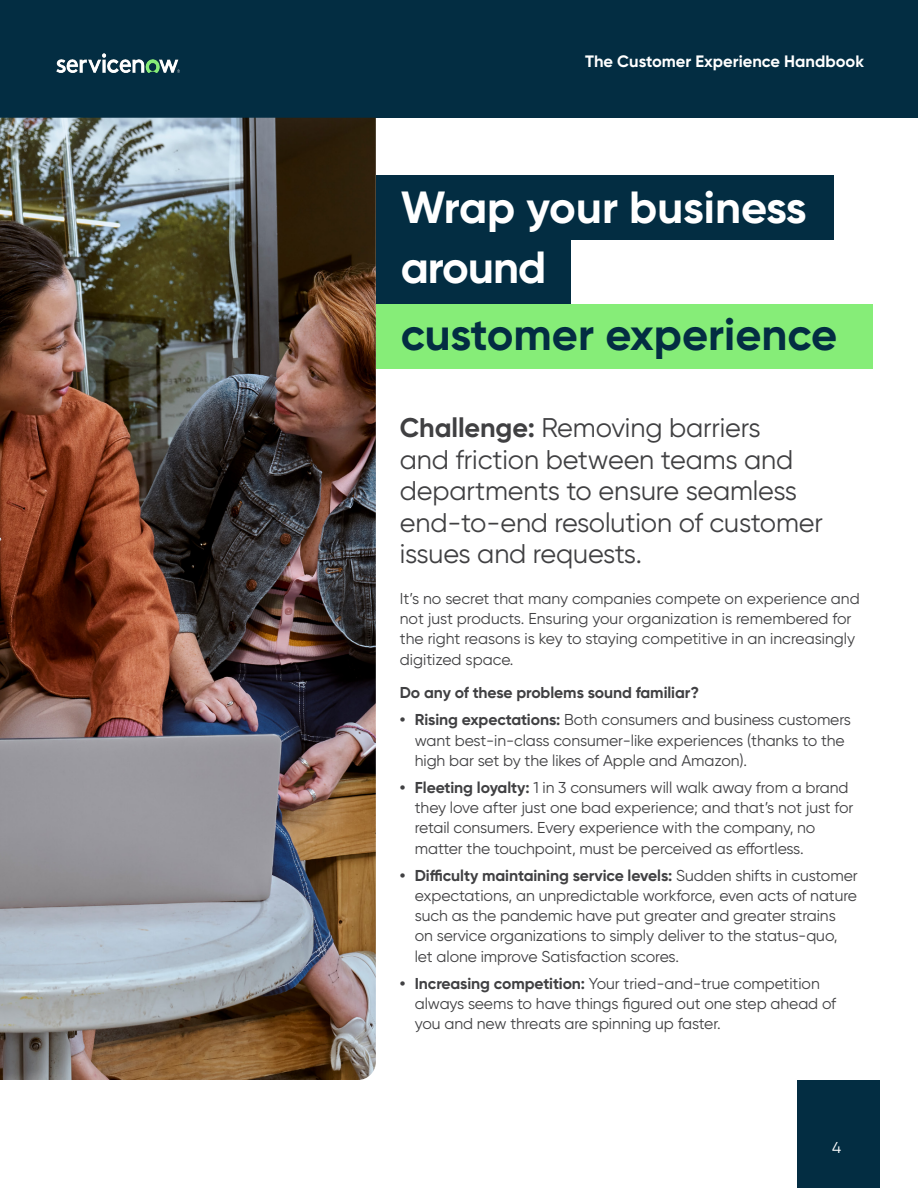
<style>
.page{position:relative;width:918px;height:1188px;background:#fff}
.page>*{position:absolute;margin:0;border:0;box-sizing:border-box;transform-origin:0 0}
.Subhead{font:700 45px "Gilroy";letter-spacing:-.02em;color:#fff}
.Subhead-2{font:700 45px "Gilroy";color:#032d42}
.Body{font:27px/31.5px "Gilroy";letter-spacing:-.005em;color:#404042}
.t1{font:700 16.5px "Gilroy";color:#fff}
.Body-2{font:15.75px/20.2px "Gilroy";letter-spacing:-.005em;color:#404042}
.Body-3{font:700 15.75px "Gilroy";letter-spacing:-.005em;color:#404042}
.t2{font:15.75px "Gilroy";color:#fff}
.s1{font-weight:700}
</style>
<div class="page">
<div style="left:797px;top:1080px;width:82px;height:108px;background:#032d42"></div>
<div style="left:0;top:0;width:918px;height:118px;background:#032d42"></div>
<img style="left:56px;top:54px;width:123px;height:18px">
<div style="left:376px;top:175px;width:458px;height:65px;background:#032d42"></div>
<div style="left:376px;top:240px;width:194px;height:65px;background:#032d42"></div>
<img style="left:0;top:118px;width:376px;height:962px">
<div style="left:376px;top:305px;width:497px;height:64px;background:#86ed78"></div>
<p class="t1" style="left:585px;top:51px;width:280px">The Customer Experience Handbook</p>
<p class="Subhead" style="left:401px;top:179px;width:408px">Wrap your business</p>
<p class="Subhead" style="left:401px;top:239px;width:147px">around</p>
<p class="Subhead-2" style="left:401px;top:306px;width:438px">customer experience</p>
<p class="Body" style="left:400px;top:412px;width:425px"><span class="s1">Challenge:</span> Removing barriers<br>and friction between teams and departments to ensure seamless end-to-end resolution of customer issues and requests.</p>
<p class="Body-2" style="left:400px;top:588px;width:461px">It’s no secret that many companies compete on experience and not just products. Ensuring your organization is remembered for the right reasons is key to staying competitive in an increasingly digitized space.</p>
<p class="Body-3" style="left:400px;top:683px;width:301px">Do any of these problems sound familiar?</p>
<p class="Body-2" style="left:415px;top:710px;width:438px;text-indent:-15px"><span class="s1">• Rising expectations:</span> Both consumers and business customers want best-in-class consumer-like experiences (thanks to the high bar set by the likes of Apple and Amazon).</p>
<p class="Body-2" style="left:415px;top:777px;width:440px;text-indent:-15px"><span class="s1">• Fleeting loyalty:</span> 1 in 3 consumers will walk away from a brand they love after just one bad experience; and that’s not just for retail consumers. Every experience with the company, no matter the touchpoint, must be perceived as effortless.</p>
<p class="Body-2" style="left:415px;top:865px;width:444px;text-indent:-15px"><span class="s1">• Difficulty maintaining service levels:</span> Sudden shifts in customer expectations, an unpredictable workforce, even acts of nature such as the pandemic have put greater and greater strains on service organizations to simply deliver to the status-quo, let alone improve Satisfaction scores.</p>
<p class="Body-2" style="left:415px;top:973px;width:423px;text-indent:-15px"><span class="s1">• Increasing competition:</span> Your tried-and-true competition always seems to have things figured out one step ahead of you and new threats are spinning up faster.</p>
<p class="t2" style="left:832px;top:1138px;width:11px">4</p>
</div>
